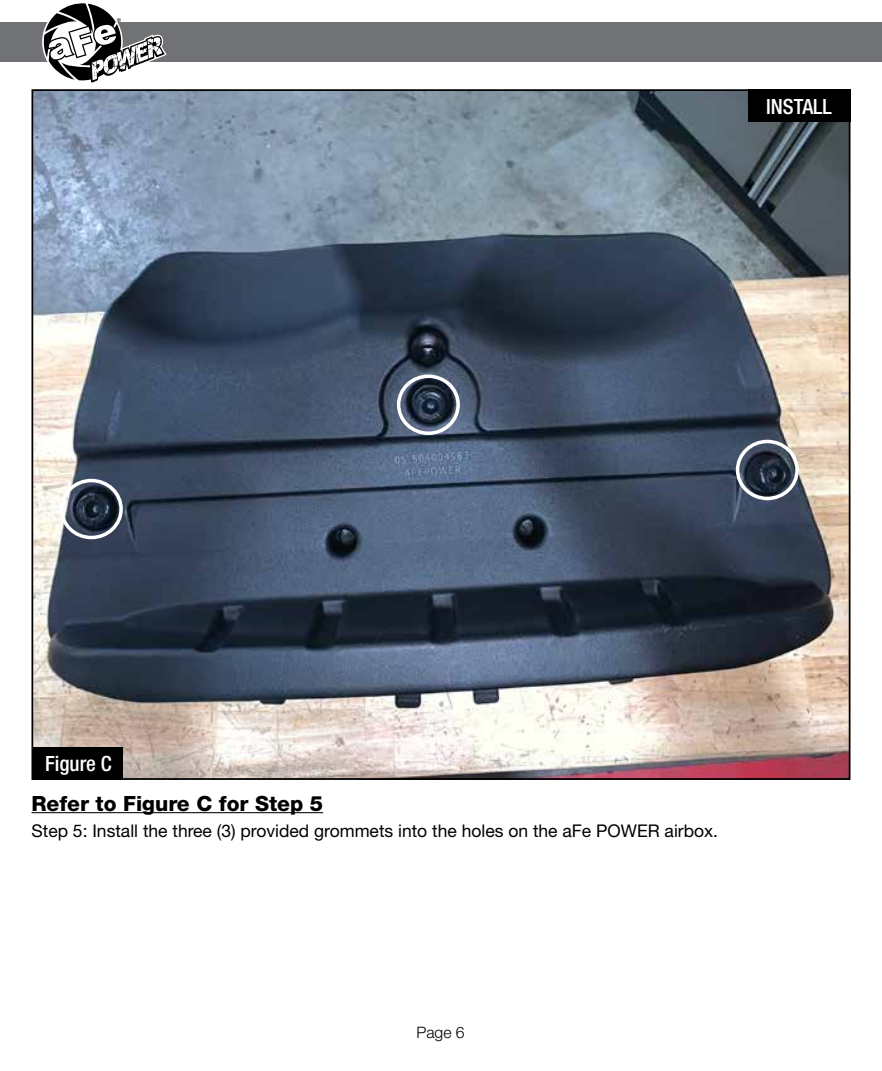
<style>
.page{position:relative;width:882px;height:1071px;background:#fff}
.page>*{position:absolute;margin:0;border:0;box-sizing:border-box;transform-origin:0 0}
.t1{font:800 21px "Helvetica Neue";color:#000}
.t2{font:500 condensed 21px "Helvetica Neue";color:#fff}
.t3{font:17.5px "Helvetica Neue";color:#000}
.t4{font:300 15.75px "Helvetica Neue";color:#000}
.t5{font:8.75px "Myriad";color:#000}
</style>
<div class="page">
<img style="left:35px;top:92px;width:812px;height:685px">
<div style="left:0;top:23px;width:882px;height:39px;background:#717275"></div>
<svg style="left:43px;top:3px;width:124px;height:80px"></svg>
<hr style="left:32px;top:812px;width:291px;height:1px;background:#000">
<div style="left:33px;top:747px;width:90px;height:33px;background:#000"></div>
<div style="left:748px;top:89px;width:102px;height:33px;background:#000"></div>
<div style="left:397px;top:375px;width:63px;height:60px;border:4px solid #fff;border-radius:50%"></div>
<div style="left:60px;top:479px;width:63px;height:60px;border:4px solid #fff;border-radius:50%"></div>
<div style="left:736px;top:440px;width:63px;height:60px;border:4px solid #fff;border-radius:50%"></div>
<p class="t5" style="left:117px;top:17px;width:6px">®</p>
<p class="t2" style="left:766px;top:94px;width:67px">INSTALL</p>
<p class="t2" style="left:45px;top:751px;width:68px">Figure C</p>
<p class="t1" style="left:32px;top:791px;width:293px">Refer to Figure C for Step 5</p>
<p class="t3" style="left:32px;top:820px;width:688px">Step 5: Install the three (3) provided grommets into the holes on the aFe POWER airbox.</p>
<p class="t4" style="left:416px;top:1023px;width:50px">Page 6</p>
</div>
